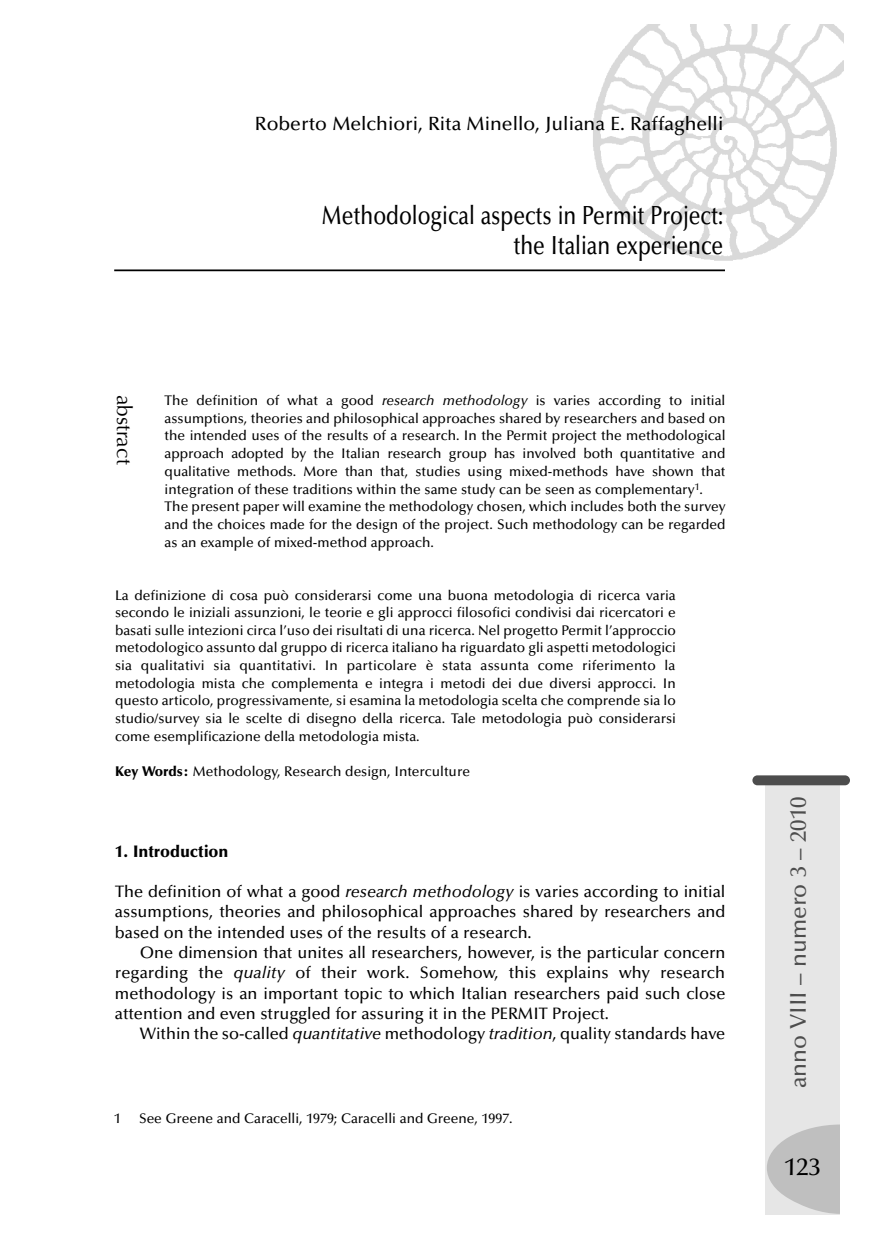
<style>
.page{position:relative;width:869px;height:1241px;background:#fff}
.page>*{position:absolute;margin:0;border:0;box-sizing:border-box;transform-origin:0 0}
.t1{font:500 26.25px/29.9px "Optima";color:#000;text-align:right;scale:.8 1}
.t2{font:500 24.5px "Optima";color:#000}
.t3{font:500 22.75px "Optima";color:#4d4d4d}
.t4{font:21px "Optima";color:#000}
.t5{font:500 19.25px "Optima";color:#000}
.t6{font:500 16.62px "Optima";color:#000}
.t7{font:900 16.62px "Optima";color:#000}
.t8{font:500 14px/17.7px "Optima";color:#000}
.s1{font-style:italic}
.s2{font-weight:900}
</style>
<div class="page">
<img style="left:571px;top:25px;width:271px;height:247px">
<hr style="left:114px;top:269px;width:610px;height:2px;background:#000">
<div style="left:765px;top:781px;width:74px;height:433px;background:#e6e6e6"></div>
<div style="left:752px;top:775px;width:97px;height:10px;background:#4d4d4d;border-radius:5px"></div>
<svg style="left:767px;top:1124px;width:73px;height:89px"></svg>
<p class="t5" style="left:255px;top:116px;width:469px">Roberto Melchiori, Rita Minello, Juliana E. Raffaghelli</p>
<p class="t1" style="left:322px;top:202px;width:503px">Methodological aspects in Permit Project: the Italian experience</p>
<p class="t8" style="left:164px;top:393px;width:562px">The definition of what a good <span class="s1">research methodology</span> is varies according to initial assumptions, theories and philosophical approaches shared by researchers and based on the intended uses of the results of a research. In the Permit project the methodological approach adopted by the Italian research group has involved both quantitative and qualitative methods. More than that, studies using mixed-methods have shown that integration of these traditions within the same study can be seen as complementary<sup>1</sup>.<br>The present paper will examine the methodology chosen, which includes both the survey and the choices made for the design of the project. Such methodology can be regarded as an example of mixed-method approach.</p>
<p class="t8" style="left:115px;top:587px;width:562px;text-align:justify">La definizione di cosa può considerarsi come una buona metodologia di ricerca varia secondo le iniziali assunzioni, le teorie e gli approcci filosofici condivisi dai ricercatori e basati sulle intezioni circa l’uso dei risultati di una ricerca. Nel progetto Permit l’approccio metodologico assunto dal gruppo di ricerca italiano ha riguardato gli aspetti metodologici sia qualitativi sia quantitativi. In particolare è stata assunta come riferimento la metodologia mista che complementa e integra i metodi dei due diversi approcci. In questo articolo, progressivamente, si esamina la metodologia scelta che comprende sia lo studio/survey sia le scelte di disegno della ricerca. Tale metodologia può considerarsi come esemplificazione della metodologia mista.</p>
<p class="t8" style="left:115px;top:763px;width:356px"><span class="s2">Key Words:</span> Methodology, Research design, Interculture</p>
<p class="t4" style="left:136px;top:394px;width:71px;rotate:90deg">abstract</p>
<p class="t7" style="left:115px;top:844px;width:115px">1. Introduction</p>
<p class="t6" style="left:115px;top:884px;width:611px">The definition of what a good <span class="s1">research methodology</span> is varies according to initial</p>
<p class="t6" style="left:115px;top:905px;width:611px">assumptions, theories and philosophical approaches shared by researchers and</p>
<p class="t6" style="left:115px;top:925px;width:418px">based on the intended uses of the results of a research.</p>
<p class="t6" style="left:140px;top:945px;width:587px">One dimension that unites all researchers, however, is the particular concern</p>
<p class="t6" style="left:115px;top:966px;width:611px">regarding the <span class="s1">quality</span> of their work. Somehow, this explains why research</p>
<p class="t6" style="left:115px;top:986px;width:611px">methodology is an important topic to which Italian researchers paid such close</p>
<p class="t6" style="left:115px;top:1006px;width:495px">attention and even struggled for assuring it in the PERMIT Project.</p>
<p class="t6" style="left:140px;top:1027px;width:587px">Within the so-called <span class="s1">quantitative</span> methodology <span class="s1">tradition</span>, quality standards have</p>
<p class="t8" style="left:114px;top:1110px;width:8px">1</p>
<p class="t8" style="left:139px;top:1110px;width:375px">See Greene and Caracelli, 1979; Caracelli and Greene, 1997.</p>
<p class="t3" style="left:788px;top:1087px;width:293px;rotate:-90deg">anno VIII – numero 3 – 2010</p>
<p class="t2" style="left:784px;top:1157px;width:38px">123</p>
</div>
